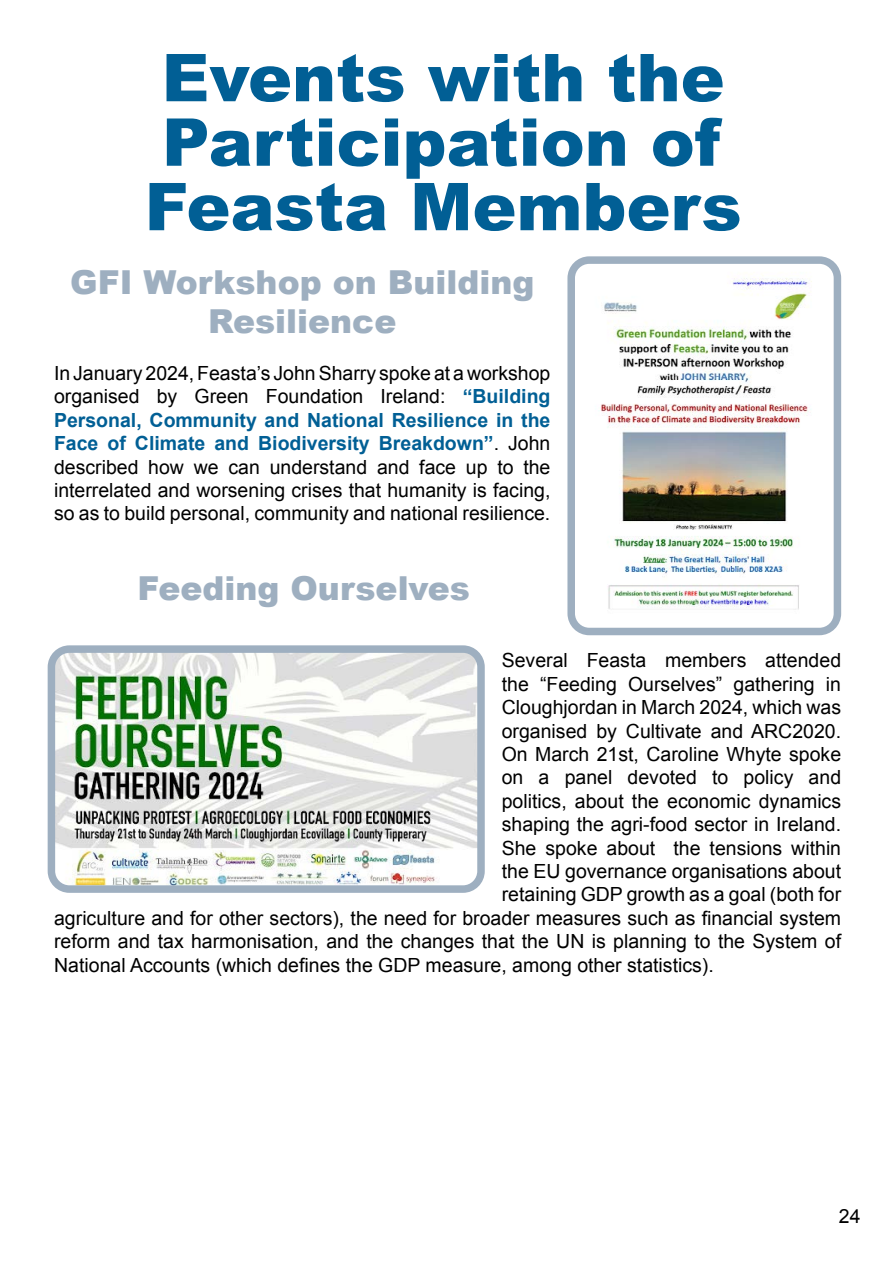
<style>
.page{position:relative;width:893px;height:1263px;background:#fff}
.page>*{position:absolute;margin:0;border:0;box-sizing:border-box;transform-origin:0 0}
.t1{font:900 66px/64.5px "Arial";color:#015f95}
.t2{font:900 33px/39.6px "Arial";color:#9eafc0;text-align:center}
.t3{font:19.5px/23.4px "Arial";color:#000;text-align:justify}
.s1{font-weight:700;color:#015f95}
</style>
<div class="page">
<img style="left:576px;top:265px;width:256px;height:361px">
<div style="left:567px;top:256px;width:274px;height:379px;border:8px solid #9eafc0;border-radius:18px"></div>
<img style="left:57px;top:654px;width:419px;height:230px">
<div style="left:48px;top:645px;width:437px;height:248px;border:8px solid #9eafc0;border-radius:18px"></div>
<h1 class="t1" style="left:145px;top:43px;width:599px">Events with the<br>Participation of<br>Feasta Members</h1>
<h2 class="t2" style="left:70px;top:261px;width:466px">GFI Workshop on Building<br>Resilience</h2>
<p class="t3" style="left:54px;top:362px;width:498px">In January 2024, Feasta’s John Sharry spoke at a workshop organised by Green Foundation Ireland: <span class="s1">“Building Personal, Community and National Resilience in the Face of Climate and Biodiversity Breakdown”</span>. John described how we can understand and face up to the interrelated and worsening crises that humanity is facing, so as to build personal, community and national resilience.</p>
<h2 class="t2" style="left:138px;top:567px;width:334px">Feeding Ourselves</h2>
<p class="t3" style="left:502px;top:649px;width:341px">Several Feasta members attended</p>
<p class="t3" style="left:502px;top:672px;width:341px">the “Feeding Ourselves” gathering in</p>
<p class="t3" style="left:502px;top:696px;width:341px">Cloughjordan in March 2024, which was</p>
<p class="t3" style="left:502px;top:719px;width:341px">organised by Cultivate and ARC2020.</p>
<p class="t3" style="left:502px;top:743px;width:341px">On March 21st, Caroline Whyte spoke</p>
<p class="t3" style="left:502px;top:766px;width:341px">on a panel devoted to policy and</p>
<p class="t3" style="left:502px;top:789px;width:341px">politics, about the economic dynamics</p>
<p class="t3" style="left:502px;top:813px;width:341px">shaping the agri-food sector in Ireland.</p>
<p class="t3" style="left:502px;top:836px;width:341px">She spoke about the tensions within</p>
<p class="t3" style="left:502px;top:860px;width:341px">the EU governance organisations about</p>
<p class="t3" style="left:502px;top:883px;width:341px">retaining GDP growth as a goal (both for</p>
<p class="t3" style="left:54px;top:906px;width:788px">agriculture and for other sectors), the need for broader measures such as financial system</p>
<p class="t3" style="left:54px;top:930px;width:788px">reform and tax harmonisation, and the changes that the UN is planning to the System of</p>
<p class="t3" style="left:54px;top:953px;width:661px">National Accounts (which defines the GDP measure, among other statistics).</p>
<p class="t3" style="left:839px;top:1205px;width:23px">24</p>
</div>
